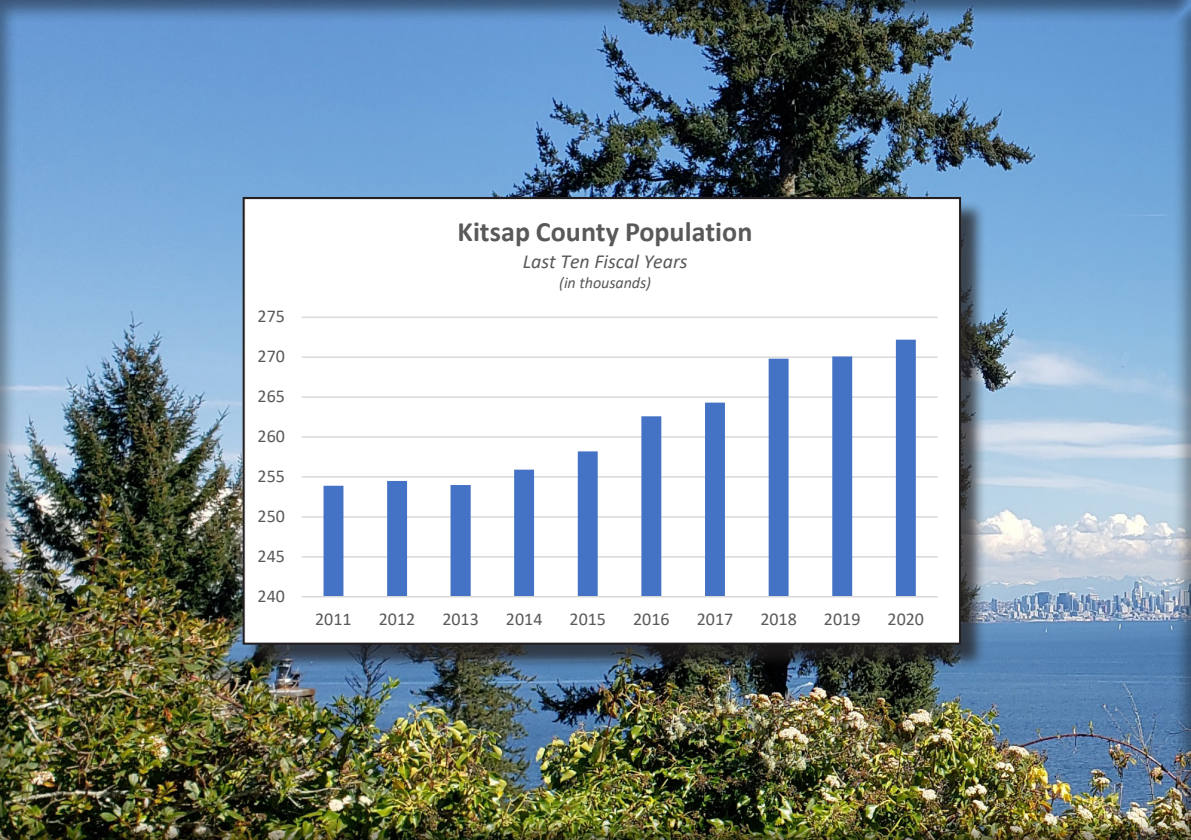
<style>
.page{position:relative;width:1191px;height:840px;background:#fff}
.page>*{position:absolute;margin:0;border:0;box-sizing:border-box;transform-origin:0 0}
.t1{font:700 28px "Calibri";color:#595959}
.t2{font:italic 20px "Calibri";color:#595959}
.t3{font:18px "Calibri";color:#595959}
.t4{font:italic 16px "Calibri";letter-spacing:-.005em;color:#595959}
</style>
<div class="page">
<div style="left:0;top:0;width:1191px;height:839px;background:#231f20;opacity:.5"></div>
<div style="left:246px;top:200px;width:740px;height:469px;background:#231f20;opacity:.75"></div>
<div style="left:244px;top:199px;width:715px;height:443px;background:#fff"></div>
<hr style="left:302px;top:556px;width:635px;height:1px;background:#d9d9d9">
<hr style="left:302px;top:516px;width:635px;height:1px;background:#d9d9d9">
<hr style="left:302px;top:476px;width:635px;height:1px;background:#d9d9d9">
<hr style="left:302px;top:436px;width:635px;height:1px;background:#d9d9d9">
<hr style="left:302px;top:396px;width:635px;height:1px;background:#d9d9d9">
<hr style="left:302px;top:356px;width:635px;height:2px;background:#d9d9d9">
<hr style="left:302px;top:316px;width:635px;height:2px;background:#d9d9d9">
<svg style="left:323px;top:339px;width:592px;height:256px"></svg>
<hr style="left:302px;top:595px;width:635px;height:2px;background:#d9d9d9">
<div style="left:243px;top:197px;width:718px;height:447px;border:2px solid #231f20"></div>
<p class="t3" style="left:257px;top:303px;width:29px">275</p>
<p class="t3" style="left:257px;top:343px;width:29px">270</p>
<p class="t3" style="left:257px;top:383px;width:29px">265</p>
<p class="t3" style="left:257px;top:423px;width:29px">260</p>
<p class="t3" style="left:257px;top:463px;width:29px">255</p>
<p class="t3" style="left:257px;top:503px;width:29px">250</p>
<p class="t3" style="left:257px;top:543px;width:29px">245</p>
<p class="t3" style="left:257px;top:583px;width:29px">240</p>
<p class="t1" style="left:457px;top:212px;width:296px">Kitsap County Population</p>
<p class="t2" style="left:523px;top:247px;width:166px">Last Ten Fiscal Years</p>
<p class="t4" style="left:559px;top:272px;width:93px">(in thousands)</p>
<p class="t3" style="left:315px;top:606px;width:38px">2011</p>
<p class="t3" style="left:379px;top:606px;width:38px">2012</p>
<p class="t3" style="left:442px;top:606px;width:38px">2013</p>
<p class="t3" style="left:506px;top:606px;width:38px">2014</p>
<p class="t3" style="left:569px;top:606px;width:38px">2015</p>
<p class="t3" style="left:633px;top:606px;width:38px">2016</p>
<p class="t3" style="left:697px;top:606px;width:38px">2017</p>
<p class="t3" style="left:760px;top:606px;width:38px">2018</p>
<p class="t3" style="left:824px;top:606px;width:38px">2019</p>
<p class="t3" style="left:887px;top:606px;width:38px">2020</p>
</div>
